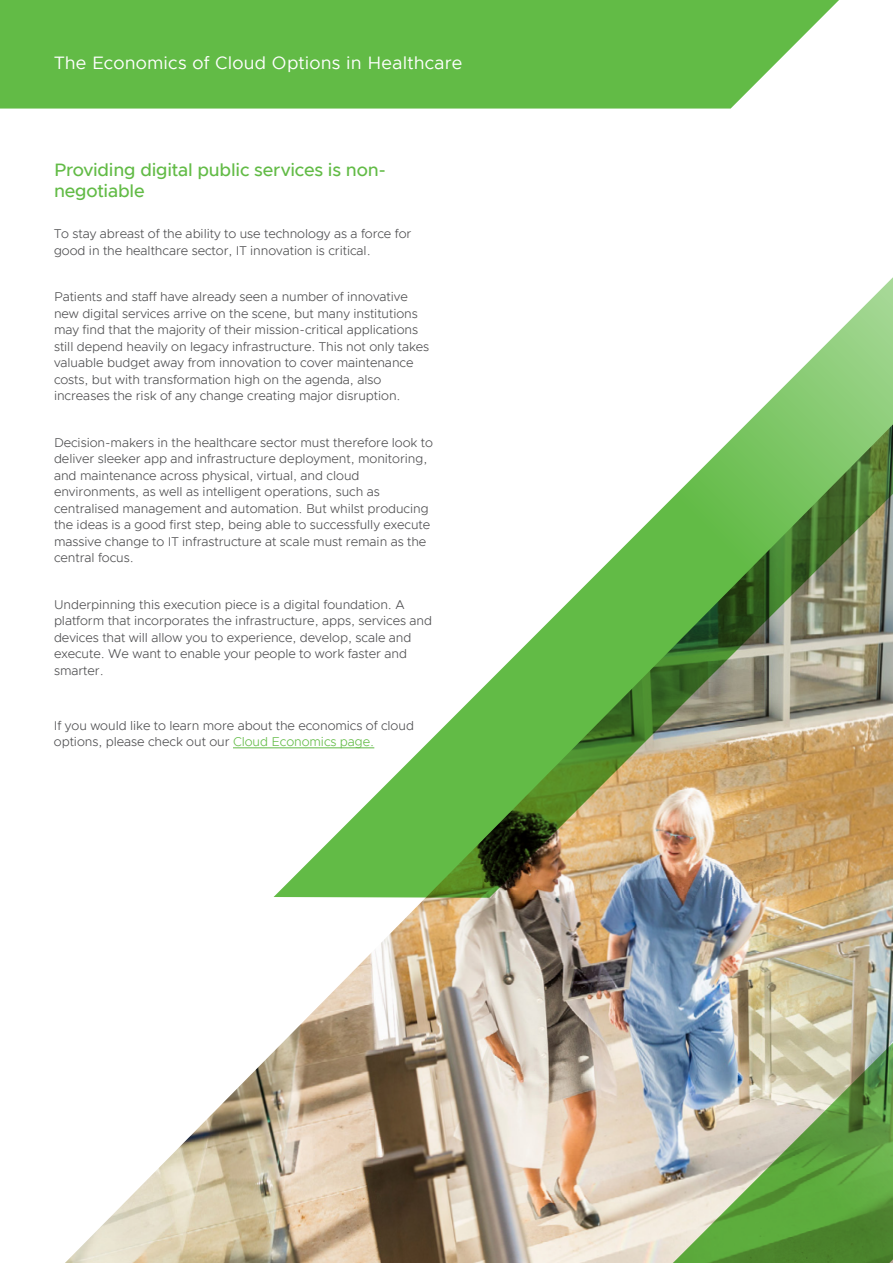
<style>
.page{position:relative;width:893px;height:1263px;background:#fff}
.page>*{position:absolute;margin:0;border:0;box-sizing:border-box;transform-origin:0 0}
.t1{font:500 18px/21px "Metropolis";letter-spacing:-.01em;color:#62bb46}
.t2{font:18px "Metropolis";letter-spacing:.01em;color:#fff}
.t3{font:300 12.75px/16.5px "Metropolis";letter-spacing:-.005em;color:#4d4d4f}
.s1{color:#62bb46}
</style>
<div class="page">
<div style="left:0;top:0;width:839px;height:109px;background:#62bb46"></div>
<img style="left:65px;top:748px;width:319px;height:515px">
<img style="left:384px;top:898px;width:509px;height:365px">
<svg style="left:274px;top:28px;width:619px;height:870px"></svg>
<hr style="left:233px;top:747px;width:141px;height:1px;background:#62bb46">
<h1 class="t2" style="left:54px;top:51px;width:410px">The Economics of Cloud Options in Healthcare</h1>
<h1 class="t1" style="left:54px;top:160px;width:334px">Providing digital public services is non&shy;negotiable</h1>
<p class="t3" style="left:54px;top:226px;width:359px">To stay abreast of the ability to use technology as a force for good in the healthcare sector, IT innovation is critical.</p>
<p class="t3" style="left:54px;top:289px;width:377px">Patients and staff have already seen a number of innovative new digital services arrive on the scene, but many institutions may find that the majority of their mission-critical applications still depend heavily on legacy infrastructure. This not only takes valuable budget away from innovation to cover maintenance costs, but with transformation high on the agenda, also increases the risk of any change creating major disruption.</p>
<p class="t3" style="left:54px;top:434px;width:380px">Decision-makers in the healthcare sector must therefore look to deliver sleeker app and infrastructure deployment, monitoring, and maintenance across physical, virtual, and cloud environments, as well as intelligent operations, such as centralised management and automation. But whilst producing the ideas is a good first step, being able to successfully execute massive change to IT infrastructure at scale must remain as the central focus.</p>
<p class="t3" style="left:54px;top:596px;width:380px">Underpinning this execution piece is a digital foundation. A platform that incorporates the infrastructure, apps, services and devices that will allow you to experience, develop, scale and execute. We want to enable your people to work faster and smarter.</p>
<p class="t3" style="left:54px;top:717px;width:362px">If you would like to learn more about the economics of cloud options, please check out our <span class="s1">Cloud Economics page.</span></p>
</div>
